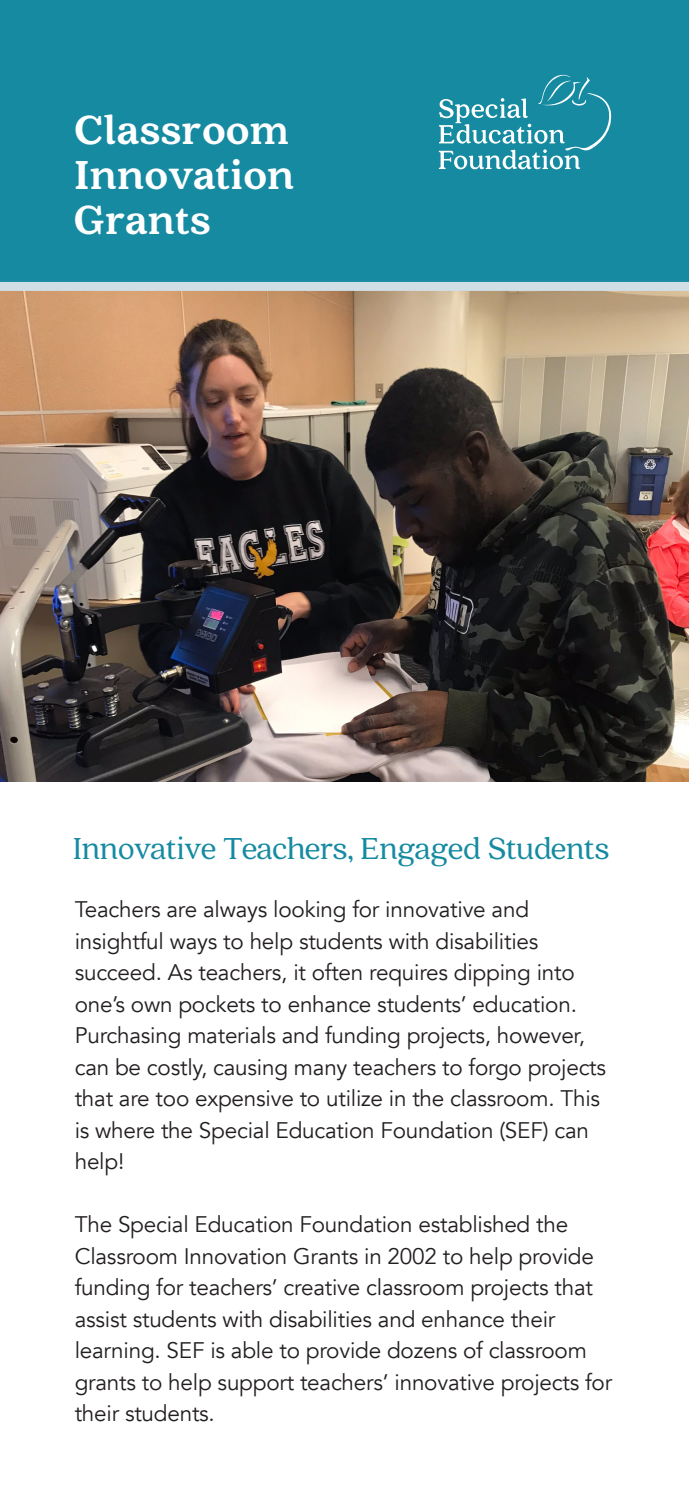
<style>
.page{position:relative;width:689px;height:1499px;background:#fff}
.page>*{position:absolute;margin:0;border:0;box-sizing:border-box;transform-origin:0 0}
.t1{font:900 45px/45px "Quincy CF";color:#fff;text-align:justify}
.t2{font:33.75px "Quincy CF";letter-spacing:-.01em;color:#158aa1}
.t3{font:22.5px/31.5px "Avenir";letter-spacing:-.01em;color:#231f20}
</style>
<div class="page">
<img style="left:0;top:291px;width:688px;height:490px">
<div style="left:0;top:0;width:688px;height:291px;background:#158aa1"></div>
<svg style="left:439px;top:74px;width:173px;height:95px;background:#3a9cb0"></svg>
<p class="t1" style="left:74px;top:108px;width:222px">Classroom Innovation Grants</p>
<p class="t2" style="left:73px;top:829px;width:538px">Innovative Teachers, Engaged Students</p>
<p class="t3" style="left:75px;top:894px;width:533px">Teachers are always looking for innovative and insightful ways to help students with disabilities succeed. As teachers, it often requires dipping into one’s own pockets to enhance students’ education.<br>Purchasing materials and funding projects, however, can be costly, causing many teachers to forgo projects that are too expensive to utilize in the classroom. This is where the Special Education Foundation (SEF) can help!</p>
<p class="t3" style="left:75px;top:1209px;width:539px">The Special Education Foundation established the Classroom Innovation Grants in 2002 to help provide funding for teachers’ creative classroom projects that assist students with disabilities and enhance their learning. SEF is able to provide dozens of classroom grants to help support teachers’ innovative projects for their students.</p>
</div>
